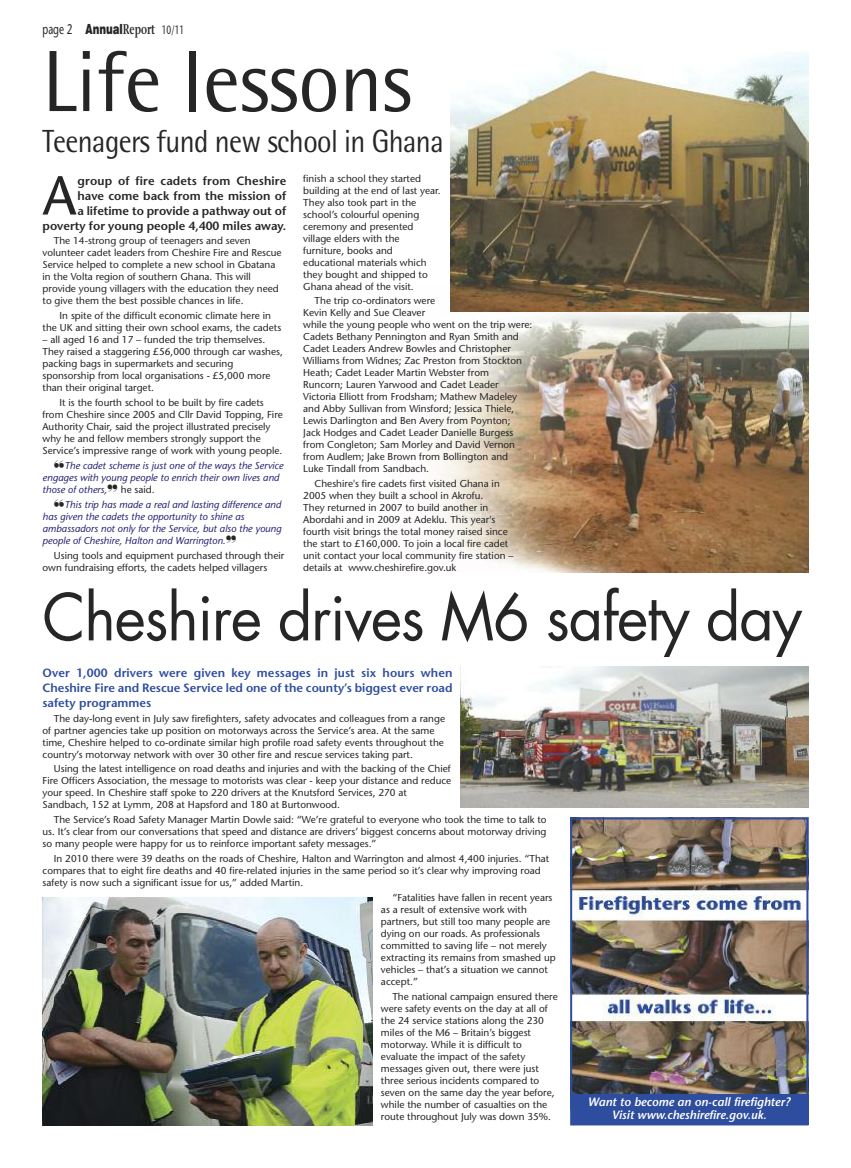
<style>
.page{position:relative;width:851px;height:1168px;background:#fff}
.page>*{position:absolute;margin:0;border:0;box-sizing:border-box;transform-origin:0 0}
.t1{font:87px "Rotis Semi Sans";color:#272627;scale:.95 1}
.t2{font:63px "Futura";letter-spacing:-.02em;color:#272627;scale:.95 1}
.t3{font:54.8px "Stone Sans";color:#272627}
.t4{font:32px "Rotis Semi Sans";letter-spacing:-.02em;color:#272627;scale:.9 1}
.t5{font:900 14px "Swiss 721 BT";color:#272627;scale:.7 1}
.t6{font:600 12px/15px "Stone Sans";letter-spacing:-.005em;color:#2e4d9e;text-align:justify}
.t7{font:600 12px/15px "Stone Sans";color:#272627;text-align:right}
.t8{font:italic 600 12px/13px "Stone Sans";color:#fff;text-align:center}
.t9{font:10px/12px "Stone Sans";color:#272627}
.t10{font:italic 10px/12px "Stone Sans";color:#232070}
.s1{font-family:"Stone Sans";font-weight:400}
.s2{font-family:"Stone Serif";font-weight:600}
.s3{font-family:"Stone Sans";font-weight:400;font-size:12px}
.s4{font-family:"Monotype Sorts";font-style:normal;font-size:16px;color:#272627}
.s5{font-style:normal;color:#272627}
</style>
<div class="page">
<img style="left:440px;top:286px;width:368px;height:286px">
<img style="left:451px;top:51px;width:357px;height:260px">
<img style="left:460px;top:667px;width:348px;height:141px">
<img style="left:573px;top:820px;width:232px;height:274px">
<img style="left:43px;top:897px;width:330px;height:228px">
<div style="left:571px;top:1094px;width:237px;height:30px;background:#2e4d9e"></div>
<div style="left:570px;top:817px;width:238px;height:308px;border:2px solid #2e4d9e"></div>
<h3 class="t5" style="left:43px;top:24px;width:204px"><span class="s1">page 2</span> Annual<span class="s2">Report</span> <span class="s3">10/11</span></h3>
<h1 class="t1" style="left:43px;top:51px;width:390px">Life lessons</h1>
<h3 class="t4" style="left:43px;top:130px;width:447px">Teenagers fund new school in Ghana</h3>
<p class="t7" style="left:43px;top:174px;width:245px">group of fire cadets from Cheshire<br>have come back from the mission of<br>a lifetime to provide a pathway out of poverty for young people 4,400 miles away.</p>
<p class="t9" style="left:43px;top:236px;width:240px;text-indent:11px">The 14-strong group of teenagers and seven volunteer cadet leaders from Cheshire Fire and Rescue Service helped to complete a new school in Gbatana in the Volta region of southern Ghana. This will provide young villagers with the education they need to give them the best possible chances in life.</p>
<p class="t9" style="left:43px;top:311px;width:240px;text-indent:17px">In spite of the difficult economic climate here in the UK and sitting their own school exams, the cadets</p>
<p class="t9" style="left:43px;top:335px;width:242px">– all aged 16 and 17 – funded the trip themselves.<br>They raised a staggering £56,000 through car washes, packing bags in supermarkets and securing sponsorship from local organisations - £5,000 more than their original target.</p>
<p class="t9" style="left:43px;top:398px;width:242px;text-indent:17px">It is the fourth school to be built by fire cadets from Cheshire since 2005 and Cllr David Topping, Fire Authority Chair, said the project illustrated precisely why he and fellow members strongly support the Service’s impressive range of work with young people.</p>
<p class="t10" style="left:43px;top:460px;width:242px;text-indent:11px"><span class="s4">}</span>The cadet scheme is just one of the ways the Service engages with young people to enrich their own lives and those of others,<span class="s4">~</span> <span class="s5">he said.</span></p>
<p class="t10" style="left:43px;top:499px;width:240px;text-indent:11px"><span class="s4">}</span>This trip has made a real and lasting difference and has given the cadets the opportunity to shine as ambassadors not only for the Service, but also the young people of Cheshire, Halton and Warrington.<span class="s4">~</span></p>
<p class="t9" style="left:43px;top:550px;width:243px;text-indent:11px">Using tools and equipment purchased through their own fundraising efforts, the cadets helped villagers</p>
<h3 class="t3" style="left:43px;top:174px;width:35px">A</h3>
<p class="t9" style="left:303px;top:173px;width:139px">finish a school they started building at the end of last year.<br>They also took part in the school’s colourful opening ceremony and presented village elders with the furniture, books and educational materials which they bought and shipped to<br>Ghana ahead of the visit.</p>
<p class="t9" style="left:303px;top:296px;width:231px;text-indent:11px">The trip co-ordinators were<br>Kevin Kelly and Sue Cleaver<br>while the young people who went on the trip were:<br>Cadets Bethany Pennington and Ryan Smith and Cadet Leaders Andrew Bowles and Christopher Williams from Widnes; Zac Preston from Stockton Heath; Cadet Leader Martin Webster from<br>Runcorn; Lauren Yarwood and Cadet Leader Victoria Elliott from Frodsham; Mathew Madeley and Abby Sullivan from Winsford; Jessica Thiele, Lewis Darlington and Ben Avery from Poynton;<br>Jack Hodges and Cadet Leader Danielle Burgess from Congleton; Sam Morley and David Vernon from Audlem; Jake Brown from Bollington and<br>Luke Tindall from Sandbach.</p>
<p class="t9" style="left:303px;top:479px;width:212px;text-indent:11px">Cheshire's fire cadets first visited Ghana in 2005 when they built a school in Akrofu.<br>They returned in 2007 to build another in Abordahi and in 2009 at Adeklu. This year's fourth visit brings the total money raised since the start to £160,000. To join a local fire cadet unit contact your local community fire station – details at www.cheshirefire.gov.uk</p>
<h2 class="t2" style="left:43px;top:588px;width:801px">Cheshire drives M6 safety day</h2>
<p class="t6" style="left:43px;top:666px;width:411px">Over 1,000 drivers were given key messages in just six hours when Cheshire Fire and Rescue Service led one of the county’s biggest ever road safety programmes</p>
<p class="t9" style="left:43px;top:713px;width:404px;text-indent:11px">The day-long event in July saw firefighters, safety advocates and colleagues from a range of partner agencies take up position on motorways across the Service’s area. At the same time, Cheshire helped to co-ordinate similar high profile road safety events throughout the country’s motorway network with over 30 other fire and rescue services taking part.</p>
<p class="t9" style="left:43px;top:764px;width:410px;text-indent:11px">Using the latest intelligence on road deaths and injuries and with the backing of the Chief Fire Officers Association, the message to motorists was clear - keep your distance and reduce your speed. In Cheshire staff spoke to 220 drivers at the Knutsford Services, 270 at Sandbach, 152 at Lymm, 208 at Hapsford and 180 at Burtonwood.</p>
<p class="t9" style="left:43px;top:815px;width:505px;text-align:justify;text-indent:11px">The Service’s Road Safety Manager Martin Dowle said: “We’re grateful to everyone who took the time to talk to us. It’s clear from our conversations that speed and distance are drivers’ biggest concerns about motorway driving so many people were happy for us to reinforce important safety messages.”</p>
<p class="t9" style="left:43px;top:854px;width:508px;text-indent:11px">In 2010 there were 39 deaths on the roads of Cheshire, Halton and Warrington and almost 4,400 injuries. “That compares that to eight fire deaths and 40 fire-related injuries in the same period so it’s clear why improving road safety is now such a significant issue for us,” added Martin.</p>
<p class="t9" style="left:381px;top:892px;width:176px;text-indent:11px">“Fatalities have fallen in recent years as a result of extensive work with partners, but still too many people are dying on our roads. As professionals committed to saving life – not merely extracting its remains from smashed up vehicles – that’s a situation we cannot accept.”</p>
<p class="t9" style="left:381px;top:991px;width:178px;text-indent:11px">The national campaign ensured there were safety events on the day at all of the 24 service stations along the 230 miles of the M6 – Britain’s biggest motorway. While it is difficult to evaluate the impact of the safety messages given out, there were just three serious incidents compared to seven on the same day the year before, while the number of casualties on the route throughout July was down 35%.</p>
<p class="t8" style="left:587px;top:1096px;width:204px">Want to become an on-call firefighter?<br>Visit www.cheshirefire.gov.uk.</p>
</div>
